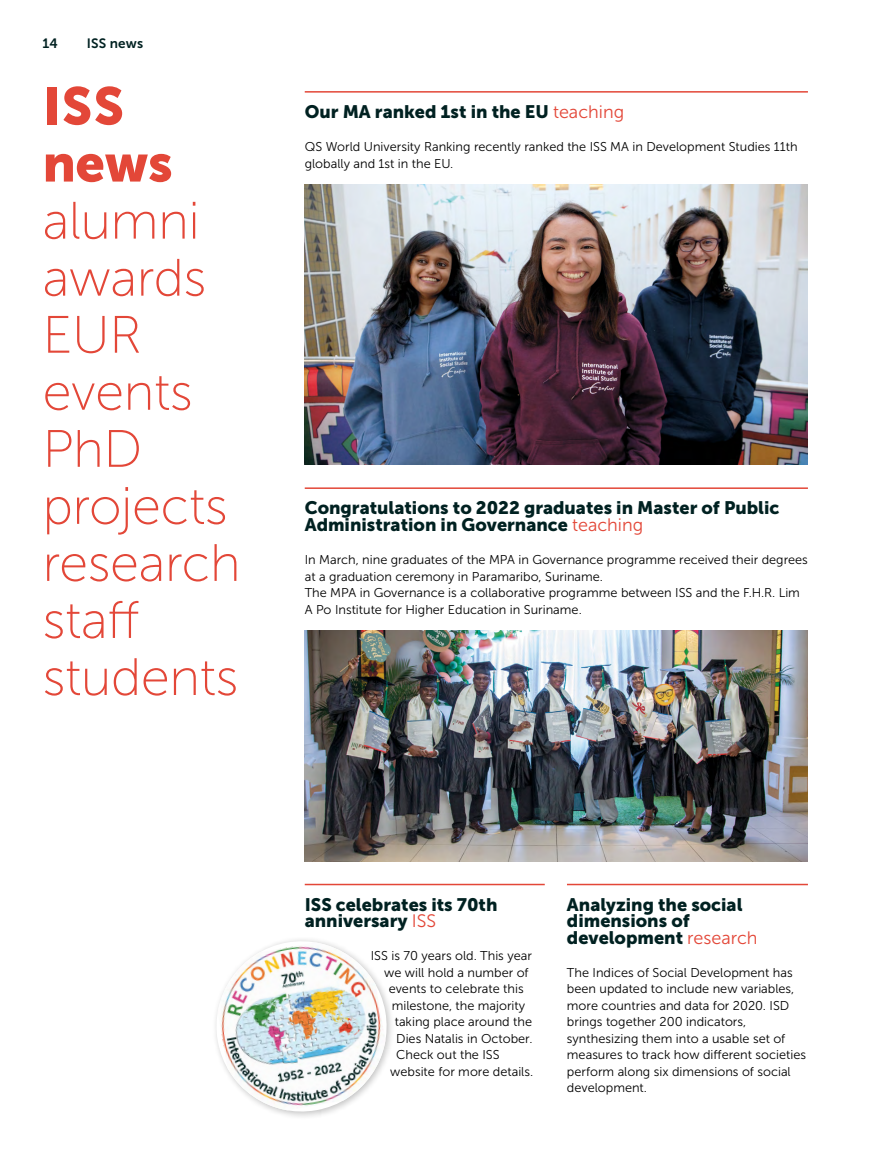
<style>
.page{position:relative;width:893px;height:1149px;background:#fff}
.page>*{position:absolute;margin:0;border:0;box-sizing:border-box;transform-origin:0 0}
.t1{font:52.5px/57px "Museo Sans 100";letter-spacing:-.01em;color:#e34738}
.NEWS___KOP-Streep{font:18px/16.5px "Museo Sans 900";color:#002121}
.t2{font:13.5px "Museo Sans 700";letter-spacing:.01em;color:#002121}
.Brood{font:12.75px/16.5px "Museo Sans 300";color:#000}
.s1{font-family:"Museo Sans 900"}
.s2{font-family:"Museo Sans 300";color:#e34738}
</style>
<div class="page">
<img style="left:305px;top:184px;width:503px;height:281px">
<hr style="left:305px;top:91px;width:503px;height:2px;background:#e34738">
<img style="left:305px;top:630px;width:503px;height:231px">
<hr style="left:305px;top:487px;width:503px;height:2px;background:#e34738">
<hr style="left:305px;top:883px;width:240px;height:2px;background:#e34738">
<svg style="left:215px;top:939px;width:177px;height:178px"></svg>
<img style="left:218px;top:942px;width:167px;height:167px">
<hr style="left:567px;top:883px;width:241px;height:2px;background:#e34738">
<p class="t2" style="left:43px;top:35px;width:17px">14</p>
<p class="t2" style="left:87px;top:35px;width:58px">ISS news</p>
<p class="t1" style="left:43px;top:78px;width:200px"><span class="s1">ISS news </span>alumni awards<br>EUR events<br>PhD projects research staff students</p>
<p class="NEWS___KOP-Streep" style="left:305px;top:103px;width:321px">Our MA ranked 1st in the EU <span class="s2">teaching</span></p>
<p class="Brood" style="left:305px;top:138px;width:494px">QS World University Ranking recently ranked the ISS MA in Development Studies 11th globally and 1st in the EU.</p>
<p class="NEWS___KOP-Streep" style="left:305px;top:499px;width:476px">Congratulations to 2022 graduates in Master of Public<br>Administration in Governance <span class="s2">teaching</span></p>
<p class="Brood" style="left:305px;top:551px;width:505px">In March, nine graduates of the MPA in Governance programme received their degrees at a graduation ceremony in Paramaribo, Suriname.</p>
<p class="Brood" style="left:305px;top:584px;width:497px">The MPA in Governance is a collaborative programme between ISS and the F.H.R. Lim<br>A Po Institute for Higher Education in Suriname.</p>
<p class="NEWS___KOP-Streep" style="left:305px;top:895px;width:194px">ISS celebrates its 70th anniversary <span class="s2">ISS</span></p>
<p class="Brood" style="left:371px;top:947px;width:163px">ISS is 70 years old. This year</p>
<p class="Brood" style="left:384px;top:963px;width:146px">we will hold a number of</p>
<p class="Brood" style="left:389px;top:980px;width:136px">events to celebrate this</p>
<p class="Brood" style="left:392px;top:996px;width:135px">milestone, the majority</p>
<p class="Brood" style="left:395px;top:1013px;width:139px">taking place around the</p>
<p class="Brood" style="left:396px;top:1029px;width:138px">Dies Natalis in October.</p>
<p class="Brood" style="left:396px;top:1046px;width:105px">Check out the ISS</p>
<p class="Brood" style="left:390px;top:1062px;width:144px">website for more details.</p>
<p class="NEWS___KOP-Streep" style="left:567px;top:895px;width:192px">Analyzing the social dimensions of development <span class="s2">research</span></p>
<p class="Brood" style="left:567px;top:963px;width:241px">The Indices of Social Development has been updated to include new variables, more countries and data for 2020. ISD brings together 200 indicators, synthesizing them into a usable set of measures to track how different societies perform along six dimensions of social development.</p>
</div>
